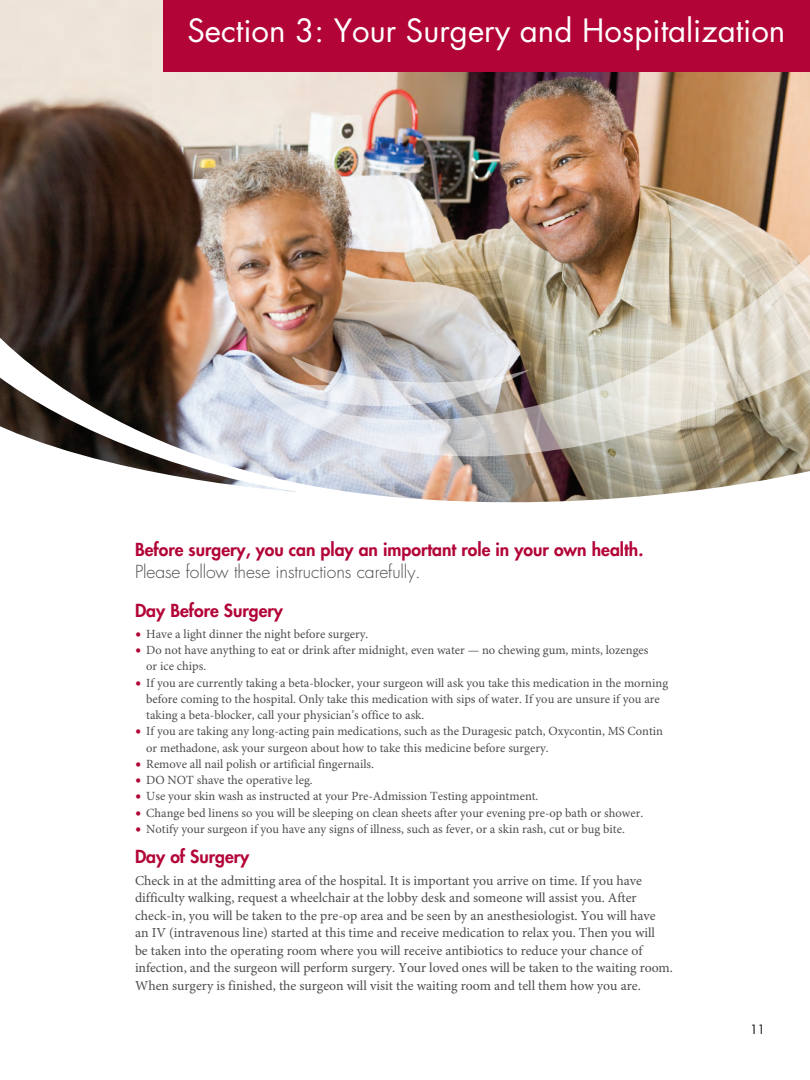
<style>
.page{position:relative;width:810px;height:1080px;background:#fff}
.page>*{position:absolute;margin:0;border:0;box-sizing:border-box;transform-origin:0 0}
.t1{font:31.25px "Futura";color:#fff}
.t2{font:800 17.5px/22.5px "Futura";color:#b30437}
.t3{font:13.75px/17.5px "Minion Pro";color:#4b4c4d}
.t4{font:12.5px/16.2px "Minion Pro";color:#4b4c4d}
.t5{font:12.5px "Futura";color:#231f20}
.s1{font-weight:300;color:#4b4c4d}
.s2{font-size:16.25px;color:#b30437}
</style>
<div class="page">
<img style="left:0;top:0;width:810px;height:318px">
<img style="left:0;top:318px;width:810px;height:185px">
<img style="left:239px;top:208px;width:571px;height:248px">
<div style="left:163px;top:0;width:647px;height:71px;background:#b30437"></div>
<h2 class="t1" style="left:187px;top:11px;width:600px">Section 3: Your Surgery and Hospitalization</h2>
<p class="t2" style="left:135px;top:538px;width:510px">Before surgery, you can play an important role in your own health.<br><span class="s1">Please follow these instructions carefully.</span></p>
<h3 class="t2" style="left:135px;top:599px;width:150px">Day Before Surgery</h3>
<p class="t4" style="left:135px;top:626px;width:235px"><span class="s2">•</span> Have a light dinner the night before surgery.</p>
<p class="t4" style="left:146px;top:642px;width:504px;text-indent:-11px"><span class="s2">•</span> Do not have anything to eat or drink after midnight, even water — no chewing gum, mints, lozenges or ice chips.</p>
<p class="t4" style="left:146px;top:675px;width:523px;text-indent:-11px"><span class="s2">•</span> If you are currently taking a beta-blocker, your surgeon will ask you take this medication in the morning before coming to the hospital. Only take this medication with sips of water. If you are unsure if you are taking a beta-blocker, call your physician’s office to ask.</p>
<p class="t4" style="left:146px;top:724px;width:518px;text-indent:-11px"><span class="s2">•</span> If you are taking any long-acting pain medications, such as the Duragesic patch, Oxycontin, MS Contin or methadone, ask your surgeon about how to take this medicine before surgery.</p>
<p class="t4" style="left:135px;top:756px;width:241px"><span class="s2">•</span> Remove all nail polish or artificial fingernails.</p>
<p class="t4" style="left:135px;top:772px;width:179px"><span class="s2">•</span> DO NOT shave the operative leg.</p>
<p class="t4" style="left:135px;top:789px;width:405px"><span class="s2">•</span> Use your skin wash as instructed at your Pre-Admission Testing appointment.</p>
<p class="t4" style="left:135px;top:805px;width:510px"><span class="s2">•</span> Change bed linens so you will be sleeping on clean sheets after your evening pre-op bath or shower.</p>
<p class="t4" style="left:135px;top:821px;width:491px"><span class="s2">•</span> Notify your surgeon if you have any signs of illness, such as fever, or a skin rash, cut or bug bite.</p>
<h3 class="t2" style="left:135px;top:845px;width:116px">Day of Surgery</h3>
<p class="t3" style="left:135px;top:872px;width:539px">Check in at the admitting area of the hospital. It is important you arrive on time. If you have difficulty walking, request a wheelchair at the lobby desk and someone will assist you. After check-in, you will be taken to the pre-op area and be seen by an anesthesiologist. You will have<br>an IV (intravenous line) started at this time and receive medication to relax you. Then you will<br>be taken into the operating room where you will receive antibiotics to reduce your chance of infection, and the surgeon will perform surgery. Your loved ones will be taken to the waiting room.<br>When surgery is finished, the surgeon will visit the waiting room and tell them how you are.</p>
<p class="t5" style="left:751px;top:1021px;width:16px">11</p>
</div>
